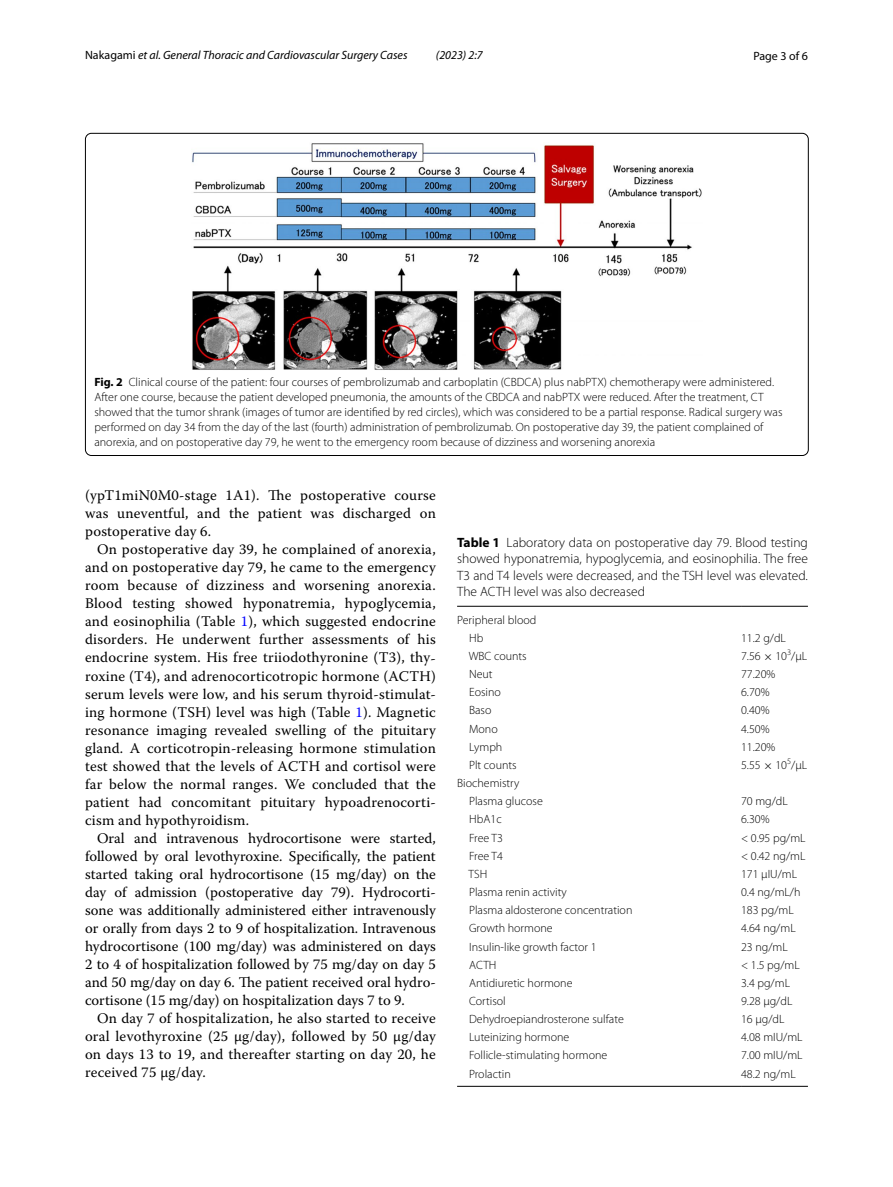
<style>
.page{position:relative;width:893px;height:1187px;background:#fff}
.page>*{position:absolute;margin:0;border:0;box-sizing:border-box;transform-origin:0 0}
.t1{font:14.7px/18px "Warnock Pro";letter-spacing:.015em;color:#000;text-align:justify}
.t2{font:300 13.5px/16.5px "Myriad Pro";color:#000;text-align:justify}
.t3{font:300 12px/15px "Myriad Pro";color:#000}
.t4{font:italic 12px "Myriad Pro";color:#000}
.t5{font:12px "Myriad Pro";color:#000}
.s1{font-style:normal}
.s2{font-weight:700}
.s3{color:#00f}
.s4{font-family:"MTSY";font-weight:400}
</style>
<div class="page">
<img style="left:192px;top:143px;width:510px;height:227px">
<hr style="left:457px;top:606px;width:284px;height:1px;background:#000">
<hr style="left:741px;top:606px;width:67px;height:1px;background:#000">
<hr style="left:457px;top:1085px;width:284px;height:1px;background:#000">
<hr style="left:741px;top:1085px;width:67px;height:1px;background:#000">
<p class="t4" style="left:85px;top:48px;width:324px"><span class="s1">Nakagami</span> et al. General Thoracic and Cardiovascular Surgery Cases</p>
<p class="t4" style="left:436px;top:48px;width:48px">(2023) 2:7</p>
<p class="t5" style="left:753px;top:48px;width:56px">Page 3 of 6</p>
<p class="t3" style="left:94px;top:375px;width:690px"><span class="s2">Fig. 2</span> Clinical course of the patient: four courses of pembrolizumab and carboplatin (CBDCA) plus nabPTX) chemotherapy were administered.<br>After one course, because the patient developed pneumonia, the amounts of the CBDCA and nabPTX were reduced. After the treatment, CT showed that the tumor shrank (images of tumor are identified by red circles), which was considered to be a partial response. Radical surgery was performed on day 34 from the day of the last (fourth) administration of pembrolizumab. On postoperative day 39, the patient complained of anorexia, and on postoperative day 79, he went to the emergency room because of dizziness and worsening anorexia</p>
<p class="t1" style="left:85px;top:486px;width:352px">(ypT1miN0M0-stage 1A1). The postoperative course was uneventful, and the patient was discharged on postoperative day 6.</p>
<p class="t1" style="left:85px;top:540px;width:352px;text-indent:12px">On postoperative day 39, he complained of anorexia, and on postoperative day 79, he came to the emergency room because of dizziness and worsening anorexia.<br>Blood testing showed hyponatremia, hypoglycemia, and eosinophilia (Table <span class="s3">1</span>), which suggested endocrine disorders. He underwent further assessments of his endocrine system. His free triiodothyronine (T3), thy&shy;roxine (T4), and adrenocorticotropic hormone (ACTH) serum levels were low, and his serum thyroid-stimulat&shy;ing hormone (TSH) level was high (Table <span class="s3">1</span>). Magnetic resonance imaging revealed swelling of the pituitary gland. A corticotropin-releasing hormone stimulation test showed that the levels of ACTH and cortisol were far below the normal ranges. We concluded that the patient had concomitant pituitary hypoadrenocorti&shy;cism and hypothyroidism.</p>
<p class="t1" style="left:85px;top:828px;width:352px;text-indent:12px">Oral and intravenous hydrocortisone were started, followed by oral levothyroxine. Specifically, the patient started taking oral hydrocortisone (15 mg/day) on the day of admission (postoperative day 79). Hydrocorti&shy;sone was additionally administered either intravenously or orally from days 2 to 9 of hospitalization. Intravenous hydrocortisone (100 mg/day) was administered on days 2 to 4 of hospitalization followed by 75 mg/day on day 5 and 50 mg/day on day 6. The patient received oral hydro&shy;cortisone (15 mg/day) on hospitalization days 7 to 9.</p>
<p class="t1" style="left:85px;top:1008px;width:352px;text-indent:12px">On day 7 of hospitalization, he also started to receive oral levothyroxine (25 μg/day), followed by 50 μg/day on days 13 to 19, and thereafter starting on day 20, he received 75 μg/day.</p>
<p class="t2" style="left:457px;top:534px;width:352px"><span class="s2">Table 1</span> Laboratory data on postoperative day 79. Blood testing showed hyponatremia, hypoglycemia, and eosinophilia. The free T3 and T4 levels were decreased, and the TSH level was elevated.<br>The ACTH level was also decreased</p>
<p class="t3" style="left:469px;top:610px;width:69px;line-height:18.1px;text-indent:-12px">Peripheral blood<br>Hb</p>
<p class="t3" style="left:741px;top:630px;width:46px">11.2 g/dL</p>
<p class="t3" style="left:469px;top:648px;width:60px">WBC counts</p>
<p class="t3" style="left:741px;top:648px;width:68px">7.56 <span class="s4">×</span> 10<sup>3</sup>/μL</p>
<p class="t3" style="left:469px;top:666px;width:25px">Neut</p>
<p class="t3" style="left:741px;top:666px;width:36px">77.20%</p>
<p class="t3" style="left:469px;top:685px;width:33px">Eosino</p>
<p class="t3" style="left:741px;top:685px;width:30px">6.70%</p>
<p class="t3" style="left:469px;top:703px;width:24px">Baso</p>
<p class="t3" style="left:741px;top:703px;width:30px">0.40%</p>
<p class="t3" style="left:469px;top:721px;width:30px">Mono</p>
<p class="t3" style="left:741px;top:721px;width:30px">4.50%</p>
<p class="t3" style="left:469px;top:739px;width:35px">Lymph</p>
<p class="t3" style="left:741px;top:739px;width:36px">11.20%</p>
<p class="t3" style="left:469px;top:757px;width:49px">Plt counts</p>
<p class="t3" style="left:741px;top:757px;width:68px">5.55 <span class="s4">×</span> 10<sup>5</sup>/μL</p>
<p class="t3" style="left:469px;top:774px;width:75px;line-height:18.1px;text-indent:-12px">Biochemistry<br>Plasma glucose</p>
<p class="t3" style="left:741px;top:794px;width:48px">70 mg/dL</p>
<p class="t3" style="left:469px;top:812px;width:34px">HbA1c</p>
<p class="t3" style="left:741px;top:812px;width:30px">6.30%</p>
<p class="t3" style="left:469px;top:830px;width:35px">Free T3</p>
<p class="t3" style="left:741px;top:830px;width:66px">&lt; 0.95 pg/mL</p>
<p class="t3" style="left:469px;top:848px;width:35px">Free T4</p>
<p class="t3" style="left:741px;top:848px;width:66px">&lt; 0.42 ng/mL</p>
<p class="t3" style="left:469px;top:866px;width:20px">TSH</p>
<p class="t3" style="left:741px;top:866px;width:58px">171 μIU/mL</p>
<p class="t3" style="left:469px;top:884px;width:99px">Plasma renin activity</p>
<p class="t3" style="left:741px;top:884px;width:61px">0.4 ng/mL/h</p>
<p class="t3" style="left:469px;top:902px;width:165px">Plasma aldosterone concentration</p>
<p class="t3" style="left:741px;top:902px;width:54px">183 pg/mL</p>
<p class="t3" style="left:469px;top:921px;width:85px">Growth hormone</p>
<p class="t3" style="left:741px;top:921px;width:56px">4.64 ng/mL</p>
<p class="t3" style="left:469px;top:939px;width:129px">Insulin-like growth factor 1</p>
<p class="t3" style="left:741px;top:939px;width:48px">23 ng/mL</p>
<p class="t3" style="left:469px;top:957px;width:29px">ACTH</p>
<p class="t3" style="left:741px;top:957px;width:60px">&lt; 1.5 pg/mL</p>
<p class="t3" style="left:469px;top:975px;width:105px">Antidiuretic hormone</p>
<p class="t3" style="left:741px;top:975px;width:50px">3.4 pg/mL</p>
<p class="t3" style="left:469px;top:993px;width:38px">Cortisol</p>
<p class="t3" style="left:741px;top:993px;width:53px">9.28 μg/dL</p>
<p class="t3" style="left:469px;top:1011px;width:156px">Dehydroepiandrosterone sulfate</p>
<p class="t3" style="left:741px;top:1011px;width:45px">16 μg/dL</p>
<p class="t3" style="left:469px;top:1029px;width:102px">Luteinizing hormone</p>
<p class="t3" style="left:741px;top:1029px;width:63px">4.08 mIU/mL</p>
<p class="t3" style="left:469px;top:1048px;width:140px">Follicle-stimulating hormone</p>
<p class="t3" style="left:741px;top:1048px;width:63px">7.00 mIU/mL</p>
<p class="t3" style="left:469px;top:1066px;width:43px">Prolactin</p>
<p class="t3" style="left:741px;top:1066px;width:56px">48.2 ng/mL</p>
</div>
